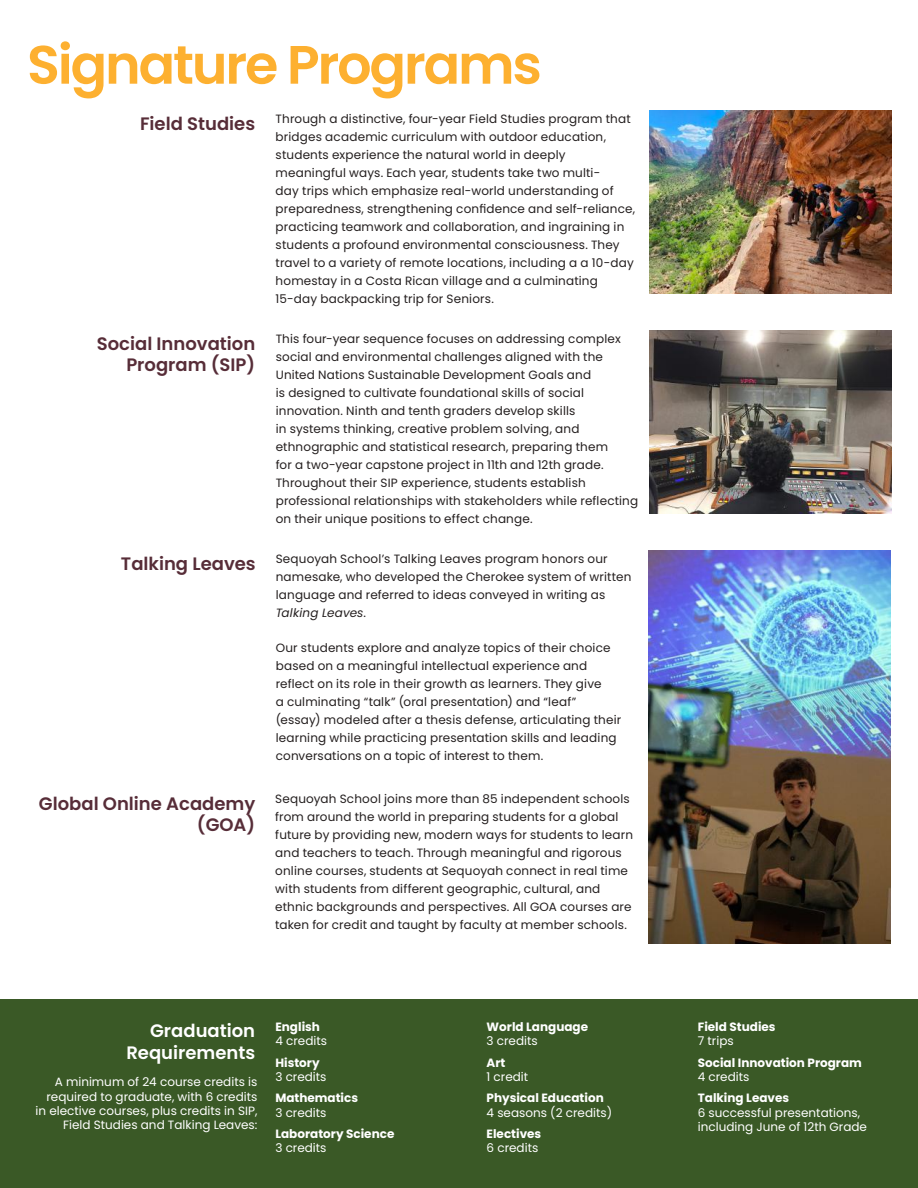
<style>
.page{position:relative;width:918px;height:1188px;background:#fff}
.page>*{position:absolute;margin:0;border:0;box-sizing:border-box;transform-origin:0 0}
.t1{font:600 54px "Poppins";letter-spacing:-.04em;color:#fdb030}
.t2{font:600 18px/21.6px "Poppins";color:#572d38;text-align:right}
.t3{font:600 18px/21.6px "Poppins";color:#fff;text-align:right}
.t4{font:12px/18px "Poppins";letter-spacing:.015em;color:#241f1f}
.t5{font:12px/14.4px "Poppins";color:#fff}
.t6{font:700 12px "Poppins";color:#fff}
.s1{font-weight:600;font-size:18px;color:#572d38}
.s2{font-style:italic}
</style>
<div class="page">
<hr style="left:917px;top:673px;width:1px;height:342px;background:#f4f7d9">
<div style="left:0;top:999px;width:918px;height:189px;background:#3a5926"></div>
<img style="left:649px;top:111px;width:242px;height:183px">
<img style="left:649px;top:331px;width:242px;height:183px">
<img style="left:649px;top:551px;width:242px;height:393px">
<h1 class="t1" style="left:27px;top:33px;width:516px">Signature Programs</h1>
<p class="t4" style="left:276px;top:110px;width:361px;text-indent:-136px"><span class="s1">Field Studies</span> Through a distinctive, four-year Field Studies program that bridges academic curriculum with outdoor education, students experience the natural world in deeply meaningful ways. Each year, students take two multi-<br>day trips which emphasize real-world understanding of preparedness, strengthening confidence and self-reliance, practicing teamwork and collaboration, and ingraining in students a profound environmental consciousness. They travel to a variety of remote locations, including a a 10-day homestay in a Costa Rican village and a culminating 15-day backpacking trip for Seniors.</p>
<h2 class="t2" style="left:97px;top:333px;width:160px">Social Innovation<br>Program (SIP)</h2>
<p class="t4" style="left:276px;top:330px;width:364px">This four-year sequence focuses on addressing complex social and environmental challenges aligned with the United Nations Sustainable Development Goals and<br>is designed to cultivate foundational skills of social innovation. Ninth and tenth graders develop skills<br>in systems thinking, creative problem solving, and ethnographic and statistical research, preparing them<br>for a two-year capstone project in 11th and 12th grade.<br>Throughout their SIP experience, students establish professional relationships with stakeholders while reflecting on their unique positions to effect change.</p>
<h2 class="t2" style="left:121px;top:553px;width:136px">Talking Leaves</h2>
<p class="t4" style="left:276px;top:550px;width:357px">Sequoyah School’s Talking Leaves program honors our namesake, who developed the Cherokee system of written language and referred to ideas conveyed in writing as <span class="s2">Talking Leaves</span>.</p>
<p class="t4" style="left:276px;top:638px;width:347px">Our students explore and analyze topics of their choice based on a meaningful intellectual experience and reflect on its role in their growth as learners. They give<br>a culminating “talk” (oral presentation) and “leaf” (essay) modeled after a thesis defense, articulating their learning while practicing presentation skills and leading conversations on a topic of interest to them.</p>
<h2 class="t2" style="left:39px;top:793px;width:218px">Global Online Academy (GOA)</h2>
<p class="t4" style="left:275px;top:790px;width:359px">Sequoyah School joins more than 85 independent schools from around the world in preparing students for a global future by providing new, modern ways for students to learn and teachers to teach. Through meaningful and rigorous online courses, students at Sequoyah connect in real time with students from different geographic, cultural, and ethnic backgrounds and perspectives. All GOA courses are taken for credit and taught by faculty at member schools.</p>
<h2 class="t3" style="left:126px;top:1020px;width:130px">Graduation<br>Requirements</h2>
<p class="t5" style="left:36px;top:1075px;width:223px;text-align:right">A minimum of 24 course credits is required to graduate, with 6 credits in elective courses, plus credits in SIP, Field Studies and Talking Leaves:</p>
<p class="t6" style="left:275px;top:1020px;width:46px">English</p>
<p class="t5" style="left:275px;top:1034px;width:53px">4 credits</p>
<p class="t6" style="left:275px;top:1055px;width:46px">History</p>
<p class="t5" style="left:275px;top:1070px;width:53px">3 credits</p>
<p class="t6" style="left:275px;top:1091px;width:84px">Mathematics</p>
<p class="t5" style="left:275px;top:1105px;width:53px">3 credits</p>
<p class="t6" style="left:275px;top:1127px;width:121px">Laboratory Science</p>
<p class="t5" style="left:275px;top:1141px;width:53px">3 credits</p>
<p class="t6" style="left:487px;top:1020px;width:103px">World Language</p>
<p class="t5" style="left:487px;top:1034px;width:53px">3 credits</p>
<p class="t6" style="left:487px;top:1055px;width:20px">Art</p>
<p class="t5" style="left:487px;top:1070px;width:43px">1 credit</p>
<p class="t6" style="left:487px;top:1091px;width:119px">Physical Education</p>
<p class="t5" style="left:487px;top:1105px;width:127px">4 seasons (2 credits)</p>
<p class="t6" style="left:487px;top:1127px;width:56px">Electives</p>
<p class="t5" style="left:487px;top:1141px;width:53px">6 credits</p>
<p class="t6" style="left:698px;top:1020px;width:79px">Field Studies</p>
<p class="t5" style="left:698px;top:1034px;width:37px">7 trips</p>
<p class="t6" style="left:698px;top:1055px;width:166px">Social Innovation Program</p>
<p class="t5" style="left:698px;top:1070px;width:53px">4 credits</p>
<p class="t6" style="left:698px;top:1091px;width:93px">Talking Leaves</p>
<p class="t5" style="left:698px;top:1105px;width:171px">6 successful presentations, including June of 12th Grade</p>
</div>
